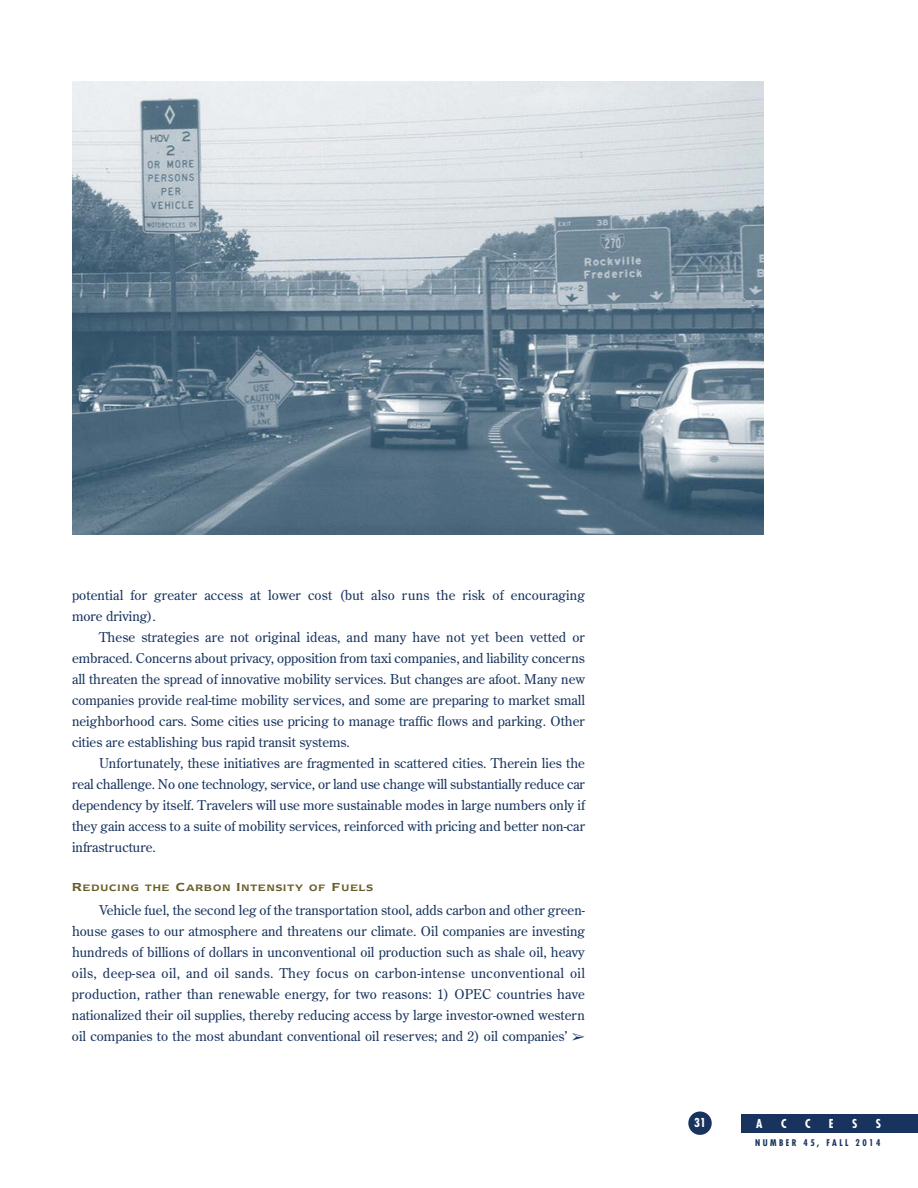
<style>
.page{position:relative;width:918px;height:1188px;background:#fff}
.page>*{position:absolute;margin:0;border:0;box-sizing:border-box;transform-origin:0 0}
.t1{font:13.5px/21px "Century Old Style";color:#18345e;text-align:justify}
.t2{font:700 condensed 12px "Futura";color:#fff}
.t3{font:600 10.8px "Newtext IT Cby BT";letter-spacing:.095em;color:#665e27}
.t4{font:700 condensed 9px "Futura";letter-spacing:.27em;color:#18345e}
.s1{font-size:13.5px}
</style>
<div class="page">
<div style="left:688px;top:1112px;width:24px;height:23px;background:#18345e;border-radius:50%"></div>
<div style="left:741px;top:1114px;width:177px;height:19px;background:#18345e"></div>
<img style="left:73px;top:81px;width:691px;height:454px">
<p class="t1" style="left:72px;top:586px;width:514px">potential for greater access at lower cost (but also runs the risk of encouraging more driving).</p>
<p class="t1" style="left:72px;top:628px;width:515px;text-indent:27px">These strategies are not original ideas, and many have not yet been vetted or embraced. Concerns about privacy, opposition from taxi companies, and liability concerns all threaten the spread of innovative mobility services. But changes are afoot. Many new companies provide real-time mobility services, and some are preparing to market small neighborhood cars. Some cities use pricing to manage traffic flows and parking. Other cities are establishing bus rapid transit systems.</p>
<p class="t1" style="left:72px;top:754px;width:515px;text-indent:27px">Unfortunately, these initiatives are fragmented in scattered cities. Therein lies the real challenge. No one technology, service, or land use change will substantially reduce car dependency by itself. Travelers will use more sustainable modes in large numbers only if they gain access to a suite of mobility services, reinforced with pricing and better non-car infrastructure.</p>
<p class="t3" style="left:72px;top:884px;width:303px"><span class="s1">R</span>EDUCING THE <span class="s1">C</span>ARBON <span class="s1">I</span>NTENSITY OF <span class="s1">F</span>UELS</p>
<p class="t1" style="left:72px;top:901px;width:515px;text-indent:27px">Vehicle fuel, the second leg of the transportation stool, adds carbon and other green&shy;house gases to our atmosphere and threatens our climate. Oil companies are investing hundreds of billions of dollars in unconventional oil production such as shale oil, heavy oils, deep-sea oil, and oil sands. They focus on carbon-intense unconventional oil production, rather than renewable energy, for two reasons: 1) OPEC countries have nationalized their oil supplies, thereby reducing access by large investor-owned western oil companies to the most abundant conventional oil reserves; and 2) oil companies’ ➢</p>
<p class="t2" style="left:694px;top:1117px;width:13px">31</p>
<p class="t2" style="left:756px;top:1119px;width:8px">A</p>
<p class="t2" style="left:781px;top:1119px;width:7px">C</p>
<p class="t2" style="left:805px;top:1119px;width:7px">C</p>
<p class="t2" style="left:829px;top:1119px;width:6px">E</p>
<p class="t2" style="left:852px;top:1119px;width:7px">S</p>
<p class="t2" style="left:876px;top:1119px;width:7px">S</p>
<p class="t4" style="left:755px;top:1139px;width:127px">NUMBER 45, FALL 2014</p>
</div>
